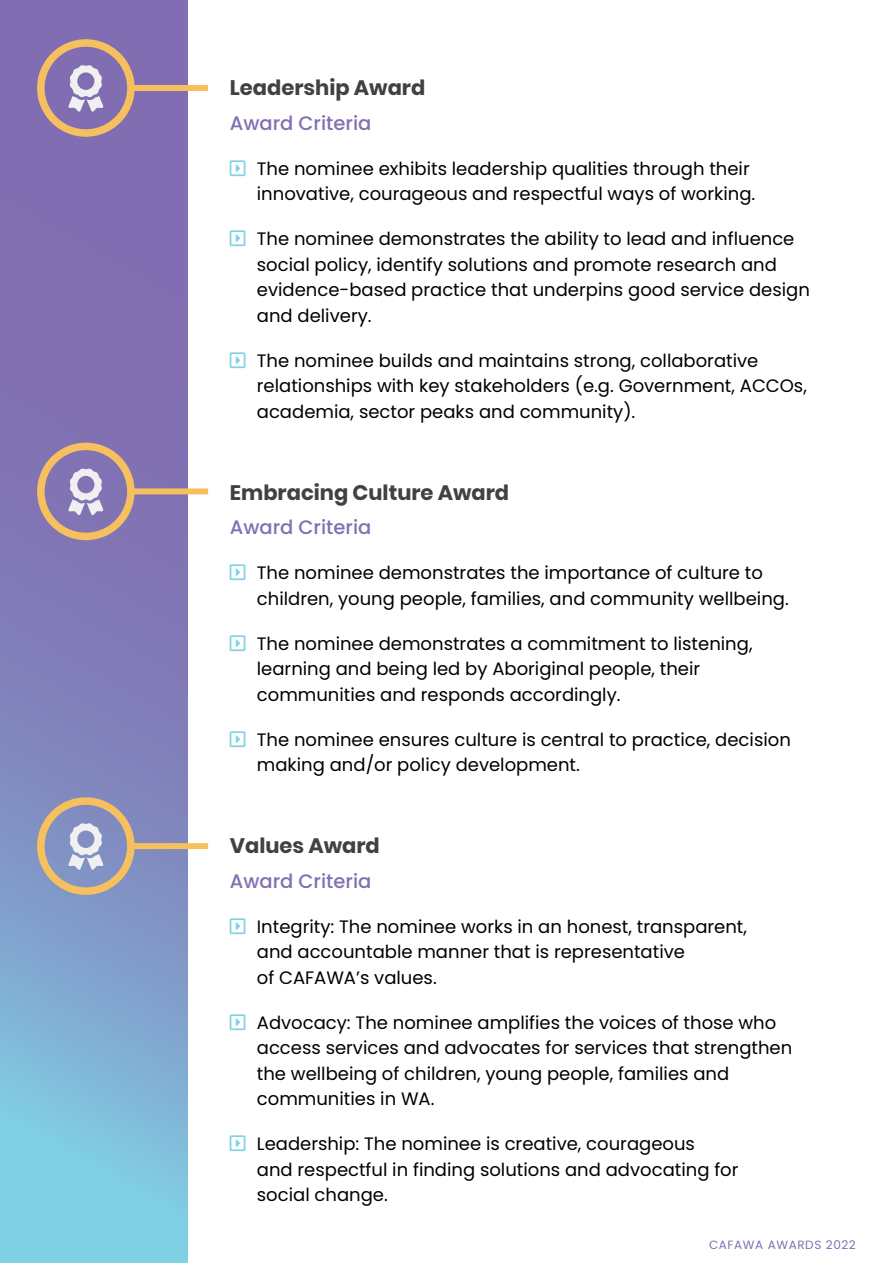
<style>
.page{position:relative;width:893px;height:1263px;background:#fff}
.page>*{position:absolute;margin:0;border:0;box-sizing:border-box;transform-origin:0 0}
.small_subtitle{font:700 21px "Poppins";color:#414042}
.subtitle_not_bold{font:500 19.5px "Poppins";color:#836fb2}
.t1{font:18px/25.5px "Poppins";color:#000}
.subtitle_not_bold-2{font:12px "Poppins";letter-spacing:.05em;color:#836fb2}
.s1{color:#80d2e6}
</style>
<div class="page">
<svg style="left:0;top:0;width:188px;height:1263px;background:#828bbf"></svg>
<div style="left:37px;top:39px;width:98px;height:98px;border:8px solid #f7c05f;border-radius:50%"></div>
<svg style="left:68px;top:65px;width:36px;height:47px"></svg>
<div style="left:130px;top:85px;width:78px;height:6px;background:#f7c05f"></div>
<div style="left:37px;top:443px;width:98px;height:97px;border:8px solid #f7c05f;border-radius:50%"></div>
<svg style="left:68px;top:468px;width:36px;height:47px"></svg>
<div style="left:130px;top:488px;width:78px;height:6px;background:#f7c05f"></div>
<div style="left:37px;top:797px;width:98px;height:98px;border:8px solid #f7c05f;border-radius:50%"></div>
<svg style="left:68px;top:823px;width:36px;height:47px"></svg>
<div style="left:130px;top:843px;width:78px;height:6px;background:#f7c05f"></div>
<p class="small_subtitle" style="left:230px;top:76px;width:197px">Leadership Award</p>
<p class="subtitle_not_bold" style="left:230px;top:112px;width:143px">Award Criteria</p>
<p class="t1" style="left:257px;top:156px;width:500px;text-indent:-27px"><span class="s1">▲</span> The nominee exhibits leadership qualities through their innovative, courageous and respectful ways of working.</p>
<p class="t1" style="left:257px;top:226px;width:554px;text-indent:-27px"><span class="s1">▲</span> The nominee demonstrates the ability to lead and influence social policy, identify solutions and promote research and evidence-based practice that underpins good service design and delivery.</p>
<p class="t1" style="left:257px;top:348px;width:551px;text-indent:-27px"><span class="s1">▲</span> The nominee builds and maintains strong, collaborative relationships with key stakeholders (e.g. Government, ACCOs, academia, sector peaks and community).</p>
<p class="small_subtitle" style="left:230px;top:480px;width:281px">Embracing Culture Award</p>
<p class="subtitle_not_bold" style="left:230px;top:516px;width:143px">Award Criteria</p>
<p class="t1" style="left:257px;top:560px;width:533px;text-indent:-27px"><span class="s1">▲</span> The nominee demonstrates the importance of culture to children, young people, families, and community wellbeing.</p>
<p class="t1" style="left:257px;top:631px;width:497px;text-indent:-27px"><span class="s1">▲</span> The nominee demonstrates a commitment to listening, learning and being led by Aboriginal people, their communities and responds accordingly.</p>
<p class="t1" style="left:257px;top:727px;width:535px;text-indent:-27px"><span class="s1">▲</span> The nominee ensures culture is central to practice, decision making and/or policy development.</p>
<p class="small_subtitle" style="left:230px;top:834px;width:151px">Values Award</p>
<p class="subtitle_not_bold" style="left:230px;top:870px;width:143px">Award Criteria</p>
<p class="t1" style="left:257px;top:914px;width:492px;text-indent:-27px"><span class="s1">▲</span> Integrity: The nominee works in an honest, transparent, and accountable manner that is representative<br>of CAFAWA’s values.</p>
<p class="t1" style="left:257px;top:1010px;width:537px;text-indent:-27px"><span class="s1">▲</span> Advocacy: The nominee amplifies the voices of those who access services and advocates for services that strengthen the wellbeing of children, young people, families and communities in WA.</p>
<p class="t1" style="left:257px;top:1131px;width:483px;text-indent:-27px"><span class="s1">▲</span> Leadership: The nominee is creative, courageous<br>and respectful in finding solutions and advocating for social change.</p>
<p class="subtitle_not_bold-2" style="left:709px;top:1238px;width:148px">CAFAWA AWARDS 2022</p>
</div>
